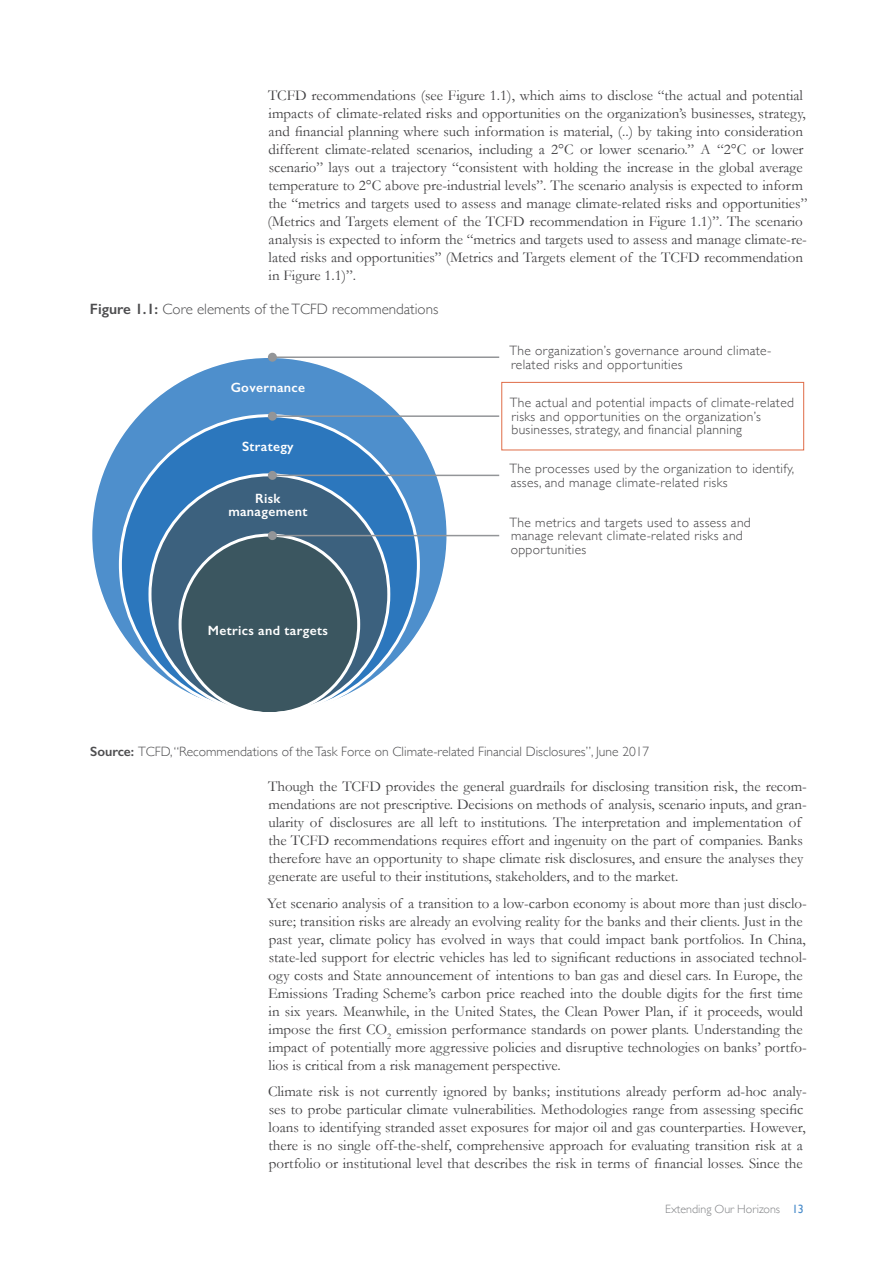
<style>
.page{position:relative;width:893px;height:1263px;background:#fff}
.page>*{position:absolute;margin:0;border:0;box-sizing:border-box;transform-origin:0 0}
.t1{font:15px/18px "Garamond";color:#414042}
.t2{font:300 15px "Gill Sans";color:#4d4d4f}
.t3{font:300 13.5px/13.5px "Gill Sans";letter-spacing:.025em;color:#414042}
.t4{font:300 13.5px "Gill Sans";color:#4d4d4f}
.t5{font:600 13.5px/13.5px "Gill Sans";letter-spacing:.025em;color:#fff;text-align:center}
.t6{font:300 12px "Gill Sans";color:#808285}
.s1{font-weight:600}
.s2{font-weight:400;color:#4e8fcc}
</style>
<div class="page">
<svg style="left:92px;top:358px;width:357px;height:271px;fill:#4e8fcc"></svg>
<svg style="left:119px;top:414px;width:301px;height:251px;background:#518fca"></svg>
<svg style="left:148px;top:473px;width:242px;height:215px;background:#4c79a0"></svg>
<svg style="left:179px;top:534px;width:181px;height:178px;background:#506a76"></svg>
<div style="left:501px;top:382px;width:303px;height:68px;border:1px solid #df6c47"></div>
<hr style="left:272px;top:356px;width:227px;height:2px;background:#939598">
<div style="left:268px;top:353px;width:9px;height:9px;background:#939598;border-radius:50%"></div>
<hr style="left:272px;top:415px;width:227px;height:2px;background:#939598">
<div style="left:268px;top:412px;width:9px;height:9px;background:#939598;border-radius:50%"></div>
<hr style="left:272px;top:475px;width:227px;height:1px;background:#939598">
<div style="left:268px;top:471px;width:9px;height:9px;background:#939598;border-radius:50%"></div>
<hr style="left:272px;top:535px;width:227px;height:1px;background:#939598">
<div style="left:268px;top:531px;width:9px;height:9px;background:#939598;border-radius:50%"></div>
<p class="t1" style="left:267px;top:86px;width:541px">TCFD recommendations (see Figure 1.1), which aims to disclose “the actual and potential impacts of climate-related risks and opportunities on the organization’s businesses, strategy, and financial planning where such information is material, (..) by taking into consideration different climate-related scenarios, including a 2°C or lower scenario.” A “2°C or lower scenario” lays out a trajectory “consistent with holding the increase in the global average temperature to 2°C above pre-industrial levels”. The scenario analysis is expected to inform the “metrics and targets used to assess and manage climate-related risks and opportunities” (Metrics and Targets element of the TCFD recommendation in Figure 1.1)”. The scenario analysis is expected to inform the “metrics and targets used to assess and manage climate-re&shy;lated risks and opportunities” (Metrics and Targets element of the TCFD recommendation in Figure 1.1)”.</p>
<p class="t2" style="left:90px;top:298px;width:350px"><span class="s1">Figure 1.1:</span> Core elements of the TCFD recommendations</p>
<p class="t5" style="left:231px;top:381px;width:76px">Governance</p>
<p class="t5" style="left:242px;top:440px;width:53px">Strategy</p>
<p class="t5" style="left:228px;top:491px;width:81px">Risk management</p>
<p class="t5" style="left:208px;top:623px;width:121px">Metrics and targets</p>
<p class="t3" style="left:509px;top:343px;width:263px">The organization’s governance around climate&shy;related risks and opportunities</p>
<p class="t3" style="left:510px;top:396px;width:286px">The actual and potential impacts of climate-related risks and opportunities on the organization’s businesses, strategy, and financial planning</p>
<p class="t3" style="left:509px;top:461px;width:286px">The processes used by the organization to identify, asses, and manage climate-related risks</p>
<p class="t3" style="left:509px;top:515px;width:243px">The metrics and targets used to assess and manage relevant climate-related risks and opportunities</p>
<p class="t4" style="left:90px;top:741px;width:561px"><span class="s1">Source:</span> TCFD, “Recommendations of the Task Force on Climate-related Financial Disclosures”, June 2017</p>
<p class="t1" style="left:268px;top:777px;width:540px">Though the TCFD provides the general guardrails for disclosing transition risk, the recom&shy;mendations are not prescriptive. Decisions on methods of analysis, scenario inputs, and gran&shy;ularity of disclosures are all left to institutions. The interpretation and implementation of the TCFD recommendations requires effort and ingenuity on the part of companies. Banks therefore have an opportunity to shape climate risk disclosures, and ensure the analyses they generate are useful to their institutions, stakeholders, and to the market.</p>
<p class="t1" style="left:267px;top:894px;width:541px">Yet scenario analysis of a transition to a low-carbon economy is about more than just disclo&shy;sure; transition risks are already an evolving reality for the banks and their clients. Just in the past year, climate policy has evolved in ways that could impact bank portfolios. In China, state-led support for electric vehicles has led to significant reductions in associated technol&shy;ogy costs and State announcement of intentions to ban gas and diesel cars. In Europe, the Emissions Trading Scheme’s carbon price reached into the double digits for the first time in six years. Meanwhile, in the United States, the Clean Power Plan, if it proceeds, would impose the first CO<sub>2</sub> emission performance standards on power plants. Understanding the impact of potentially more aggressive policies and disruptive technologies on banks’ portfo&shy;lios is critical from a risk management perspective.</p>
<p class="t1" style="left:268px;top:1082px;width:540px">Climate risk is not currently ignored by banks; institutions already perform ad-hoc analy&shy;ses to probe particular climate vulnerabilities. Methodologies range from assessing specific loans to identifying stranded asset exposures for major oil and gas counterparties. However, there is no single off-the-shelf, comprehensive approach for evaluating transition risk at a portfolio or institutional level that describes the risk in terms of financial losses. Since the</p>
<p class="t6" style="left:665px;top:1200px;width:140px">Extending Our Horizons <span class="s2">13</span></p>
</div>
